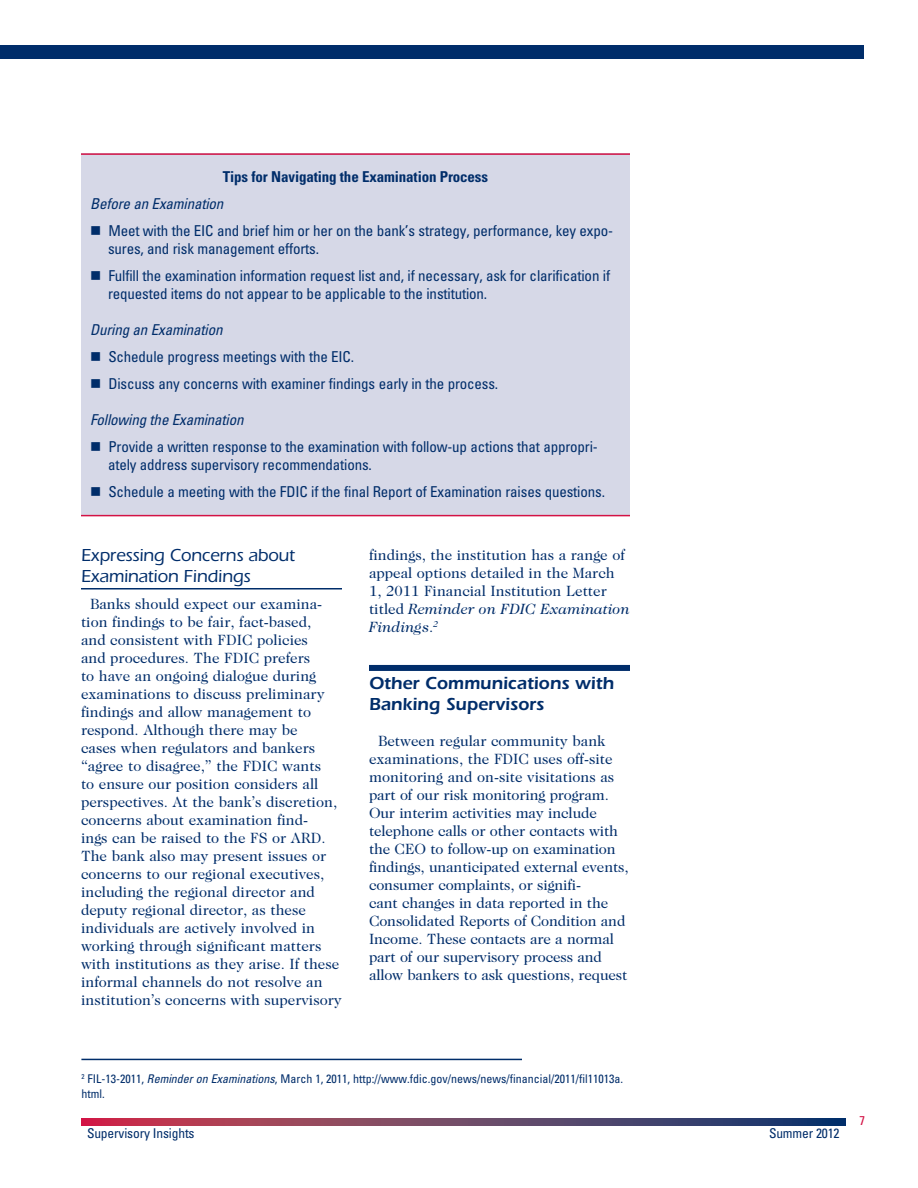
<style>
.page{position:relative;width:918px;height:1188px;background:#fff}
.page>*{position:absolute;margin:0;border:0;box-sizing:border-box;transform-origin:0 0}
.HeadC{font:500 18px/21px "ITC Eras Std";letter-spacing:-.01em;color:#002d6a}
.HeadB{font:600 18px/21px "ITC Eras Std";color:#002d6a}
.Body{font:15px/18px "Caslon 224 Std";color:#002d6a}
.t1{font:condensed 15px/18px "Univers LT Std";letter-spacing:-.01em;color:#002d6a}
.Bullet{font:italic condensed 15px "Univers LT Std";letter-spacing:-.01em;color:#002d6a}
.Bullet-2{font:700 condensed 15px "Univers LT Std";letter-spacing:-.01em;color:#002d6a}
.t2{font:condensed 13.5px "Univers LT Std";letter-spacing:-.01em;color:#002d6a}
.t3{font:condensed 12.75px "Univers LT Std";color:#d31245}
.Footnote{font:condensed 12px/15px "Univers LT Std";color:#002d6a}
.s1{font-style:italic}
</style>
<div class="page">
<div style="left:0;top:45px;width:864px;height:13px;background:#002d6a"></div>
<svg style="left:81px;top:1119px;width:765px;height:6px;background:#704062"></svg>
<hr style="left:81px;top:588px;width:261px;height:2px;background:#002d6a">
<div style="left:369px;top:665px;width:261px;height:6px;background:#002d6a"></div>
<div style="left:81px;top:153px;width:549px;height:363px;background:#d6d8e7"></div>
<hr style="left:81px;top:153px;width:549px;height:2px;background:#d31245">
<hr style="left:81px;top:515px;width:549px;height:1px;background:#d31245">
<hr style="left:81px;top:1059px;width:441px;height:1px;background:#002d6a">
<p class="Bullet-2" style="left:223px;top:167px;width:267px">Tips for Navigating the Examination Process</p>
<p class="Bullet" style="left:90px;top:194px;width:135px">Before an Examination</p>
<p class="t1" style="left:108px;top:221px;width:507px">Meet with the EIC and brief him or her on the bank’s strategy, performance, key expo&shy;sures, and risk management efforts.</p>
<p class="t1" style="left:108px;top:266px;width:504px">Fulfill the examination information request list and, if necessary, ask for clarification if requested items do not appear to be applicable to the institution.</p>
<p class="Bullet" style="left:90px;top:320px;width:134px">During an Examination</p>
<p class="t1" style="left:108px;top:347px;width:247px">Schedule progress meetings with the EIC.</p>
<p class="t1" style="left:108px;top:374px;width:391px">Discuss any concerns with examiner findings early in the process.</p>
<p class="Bullet" style="left:90px;top:410px;width:155px">Following the Examination</p>
<p class="t1" style="left:108px;top:437px;width:491px">Provide a written response to the examination with follow-up actions that appropri&shy;ately address supervisory recommendations.</p>
<p class="t1" style="left:108px;top:482px;width:498px">Schedule a meeting with the FDIC if the final Report of Examination raises questions.</p>
<p class="HeadC" style="left:81px;top:545px;width:215px">Expressing Concerns about<br>Examination Findings</p>
<p class="Body" style="left:81px;top:595px;width:262px;text-indent:9px">Banks should expect our examina&shy;tion findings to be fair, fact-based,<br>and consistent with FDIC policies<br>and procedures. The FDIC prefers<br>to have an ongoing dialogue during examinations to discuss preliminary findings and allow management to respond. Although there may be<br>cases when regulators and bankers “agree to disagree,” the FDIC wants<br>to ensure our position considers all perspectives. At the bank’s discretion, concerns about examination find-<br>ings can be raised to the FS or ARD.<br>The bank also may present issues or concerns to our regional executives, including the regional director and deputy regional director, as these individuals are actively involved in working through significant matters with institutions as they arise. If these informal channels do not resolve an institution’s concerns with supervisory</p>
<p class="Body" style="left:369px;top:546px;width:262px">findings, the institution has a range of appeal options detailed in the March<br>1, 2011 Financial Institution Letter titled <span class="s1">Reminder on FDIC Examination<br>Findings</span>.<sup>2</sup></p>
<p class="HeadB" style="left:369px;top:673px;width:246px">Other Communications with<br>Banking Supervisors</p>
<p class="Body" style="left:369px;top:732px;width:261px;text-indent:9px">Between regular community bank examinations, the FDIC uses off-site monitoring and on-site visitations as part of our risk monitoring program.<br>Our interim activities may include telephone calls or other contacts with the CEO to follow-up on examination findings, unanticipated external events, consumer complaints, or signifi-<br>cant changes in data reported in the Consolidated Reports of Condition and Income. These contacts are a normal part of our supervisory process and allow bankers to ask questions, request</p>
<p class="Footnote" style="left:81px;top:1071px;width:543px"><sup>2</sup> FIL-13-2011, <span class="s1">Reminder on Examinations</span>, March 1, 2011, http://www.fdic.gov/news/news/financial/2011/fil11013a. html.</p>
<p class="t2" style="left:87px;top:1124px;width:109px">Supervisory Insights</p>
<p class="t2" style="left:769px;top:1124px;width:72px">Summer 2012</p>
<p class="t3" style="left:860px;top:1112px;width:7px">7</p>
</div>
